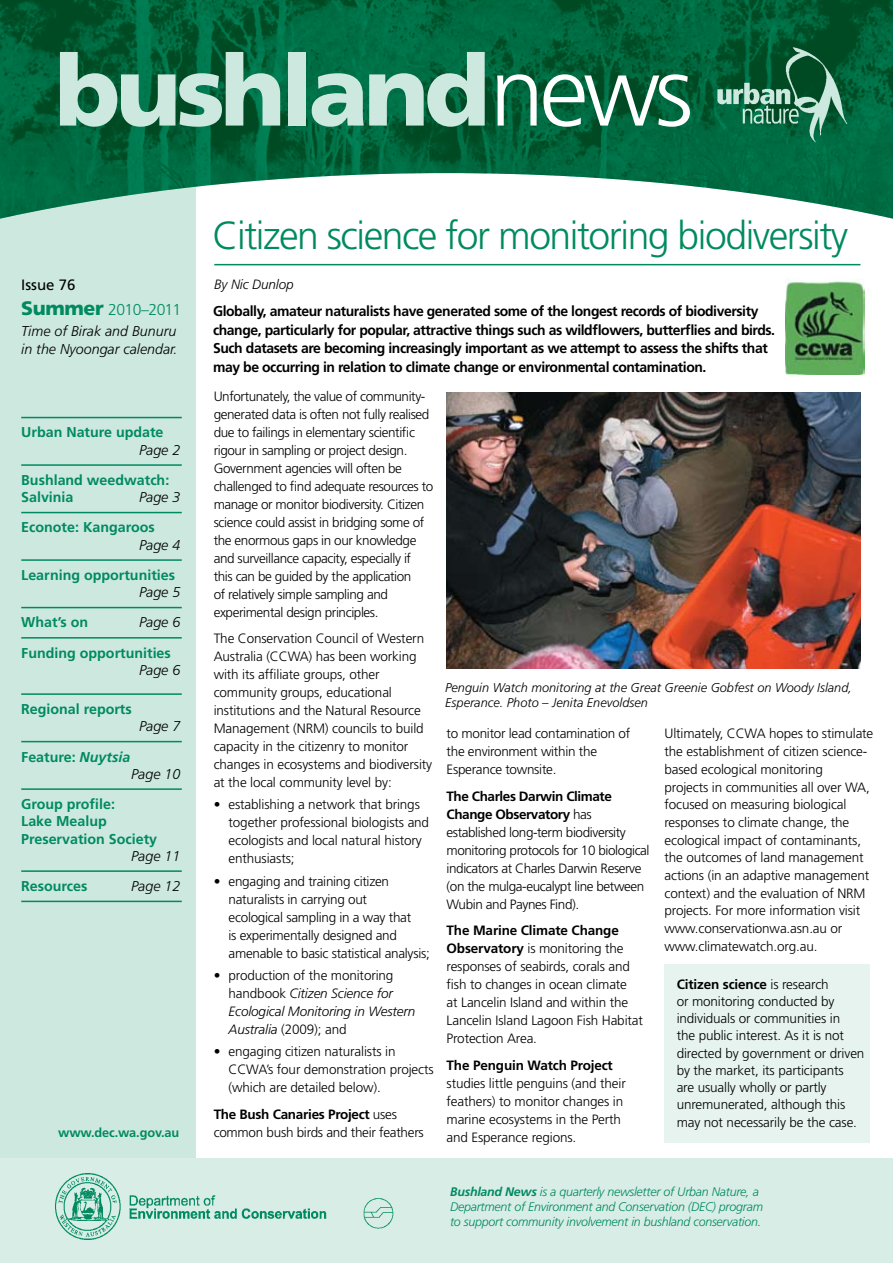
<style>
.page{position:relative;width:893px;height:1263px;background:#fff}
.page>*{position:absolute;margin:0;border:0;box-sizing:border-box;transform-origin:0 0}
.t1{font:900 98.1px "Frutiger";letter-spacing:-.05em;color:#cce8df}
.t2{font:300 39.15px "Frutiger";letter-spacing:-.04em;color:#008a5f}
.t3{font:300 15.75px "Frutiger";letter-spacing:-.03em;color:#008a5f}
.t4{font:15px "Frutiger";color:#000}
.t5{font:700 14.25px/18.8px "Frutiger";letter-spacing:-.03em;color:#000}
.t6{font:700 14.25px/17.2px "Frutiger";color:#008a5f}
.t7{font:italic 300 14.25px/17.2px "Frutiger";color:#000}
.t8{font:300 13.5px/18px "Frutiger";letter-spacing:-.01em;color:#000}
.t9{font:300 13.5px/18px "Frutiger";letter-spacing:-.03em;color:#000}
.t10{font:italic 300 13.5px/18px "Frutiger";letter-spacing:-.01em;color:#000}
.t11{font:700 13.5px "Frutiger";letter-spacing:-.01em;color:#000}
.t12{font:italic 300 12.75px/15px "Frutiger";color:#000}
.t13{font:700 12.75px "Frutiger";letter-spacing:-.01em;color:#008a5f}
.t14{font:italic 300 12.45px/15px "Frutiger";letter-spacing:-.02em;color:#008a5f}
.s1{font-weight:300;color:#fff}
.s2{font-weight:900;font-size:19.5px}
.s3{font-style:italic}
.s4{font-style:normal}
.s5{font-weight:700}
</style>
<div class="page">
<div style="left:665px;top:964px;width:205px;height:178px;background:#e6f3ef"></div>
<div style="left:0;top:1158px;width:893px;height:105px;background:#d9ede7"></div>
<div style="left:0;top:154px;width:196px;height:1109px;background:#cce8df"></div>
<div style="left:0;top:1158px;width:196px;height:105px;background:#d9ede7"></div>
<img style="left:0;top:0;width:893px;height:219px">
<img style="left:706px;top:47px;width:142px;height:97px">
<hr style="left:21px;top:417px;width:161px;height:1px;background:#008a5f">
<hr style="left:21px;top:464px;width:161px;height:2px;background:#008a5f">
<hr style="left:21px;top:512px;width:161px;height:1px;background:#008a5f">
<hr style="left:21px;top:559px;width:161px;height:2px;background:#008a5f">
<hr style="left:21px;top:607px;width:161px;height:1px;background:#008a5f">
<hr style="left:21px;top:637px;width:161px;height:2px;background:#008a5f">
<hr style="left:21px;top:693px;width:161px;height:2px;background:#008a5f">
<hr style="left:21px;top:741px;width:161px;height:1px;background:#008a5f">
<hr style="left:21px;top:788px;width:161px;height:2px;background:#008a5f">
<hr style="left:21px;top:870px;width:161px;height:2px;background:#008a5f">
<hr style="left:21px;top:901px;width:161px;height:1px;background:#008a5f">
<img style="left:55px;top:1174px;width:339px;height:65px">
<hr style="left:214px;top:264px;width:646px;height:1px;background:#008a5f">
<img style="left:447px;top:392px;width:413px;height:277px">
<img style="left:786px;top:279px;width:78px;height:95px">
<h1 class="t1" style="left:55px;top:32px;width:640px">bushland<span class="s1">news</span></h1>
<p class="t4" style="left:21px;top:276px;width:56px">Issue 76</p>
<p class="t3" style="left:21px;top:300px;width:161px"><span class="s2">Summer</span> 2010–2011</p>
<p class="t7" style="left:21px;top:323px;width:158px">Time of Birak and Bunuru in the Nyoongar calendar.</p>
<p class="t6" style="left:21px;top:424px;width:144px">Urban Nature update</p>
<p class="t7" style="left:139px;top:441px;width:43px">Page 2</p>
<p class="t6" style="left:21px;top:471px;width:150px">Bushland weedwatch:<br>Salvinia</p>
<p class="t7" style="left:139px;top:489px;width:43px">Page 3</p>
<p class="t6" style="left:21px;top:519px;width:135px">Econote: Kangaroos</p>
<p class="t7" style="left:139px;top:536px;width:43px">Page 4</p>
<p class="t6" style="left:21px;top:566px;width:155px">Learning opportunities</p>
<p class="t7" style="left:139px;top:584px;width:43px">Page 5</p>
<p class="t6" style="left:21px;top:614px;width:69px">What’s on</p>
<p class="t7" style="left:139px;top:614px;width:43px">Page 6</p>
<p class="t6" style="left:21px;top:644px;width:151px">Funding opportunities</p>
<p class="t7" style="left:139px;top:662px;width:43px">Page 6</p>
<p class="t6" style="left:21px;top:700px;width:112px">Regional reports</p>
<p class="t7" style="left:139px;top:718px;width:43px">Page 7</p>
<p class="t6" style="left:21px;top:748px;width:111px">Feature: <span class="s3">Nuytsia</span></p>
<p class="t7" style="left:131px;top:765px;width:51px">Page 10</p>
<p class="t6" style="left:21px;top:795px;width:137px">Group profile:<br>Lake Mealup<br>Preservation Society</p>
<p class="t7" style="left:131px;top:847px;width:51px">Page 11</p>
<p class="t6" style="left:21px;top:877px;width:68px">Resources</p>
<p class="t7" style="left:131px;top:878px;width:51px">Page 12</p>
<p class="t13" style="left:58px;top:1125px;width:123px">www.dec.wa.gov.au</p>
<h2 class="t2" style="left:213px;top:213px;width:637px">Citizen science for monitoring biodiversity</h2>
<p class="t10" style="left:214px;top:275px;width:81px">By Nic Dunlop</p>
<p class="t5" style="left:213px;top:301px;width:564px">Globally, amateur naturalists have generated some of the longest records of biodiversity change, particularly for popular, attractive things such as wildflowers, butterflies and birds.<br>Such datasets are becoming increasingly important as we attempt to assess the shifts that may be occurring in relation to climate change or environmental contamination.</p>
<p class="t9" style="left:214px;top:387px;width:221px">Unfortunately, the value of community&shy;generated data is often not fully realised due to failings in elementary scientific rigour in sampling or project design.<br>Government agencies will often be challenged to find adequate resources to manage or monitor biodiversity. Citizen science could assist in bridging some of the enormous gaps in our knowledge and surveillance capacity, especially if this can be guided by the application<br>of relatively simple sampling and experimental design principles.</p>
<p class="t8" style="left:214px;top:630px;width:220px">The Conservation Council of Western Australia (CCWA) has been working with its affiliate groups, other community groups, educational institutions and the Natural Resource Management (NRM) councils to build capacity in the citizenry to monitor changes in ecosystems and biodiversity at the local community level by:</p>
<p class="t8" style="left:229px;top:796px;width:202px;text-indent:-15px">• establishing a network that brings together professional biologists and ecologists and local natural history enthusiasts;</p>
<p class="t8" style="left:229px;top:872px;width:203px;text-indent:-15px">• engaging and training citizen naturalists in carrying out<br>ecological sampling in a way that<br>is experimentally designed and amenable to basic statistical analysis;</p>
<p class="t10" style="left:229px;top:966px;width:188px;text-indent:-15px"><span class="s4">• production of the monitoring handbook</span> Citizen Science for<br>Ecological Monitoring in Western<br>Australia <span class="s4">(2009); and</span></p>
<p class="t8" style="left:229px;top:1042px;width:207px;text-indent:-15px">• engaging citizen naturalists in<br>CCWA’s four demonstration projects (which are detailed below).</p>
<p class="t8" style="left:214px;top:1105px;width:212px"><span class="s5">The Bush Canaries Project</span> uses common bush birds and their feathers</p>
<p class="t12" style="left:445px;top:680px;width:408px">Penguin Watch monitoring at the Great Greenie Gobfest on Woody Island,<br>Esperance. Photo – Jenita Enevoldsen</p>
<p class="t8" style="left:447px;top:725px;width:185px">to monitor lead contamination of the environment within the<br>Esperance townsite.</p>
<p class="t9" style="left:447px;top:787px;width:205px"><span class="s5">The Charles Darwin Climate<br>Change Observatory</span> has established long-term biodiversity monitoring protocols for 10 biological indicators at Charles Darwin Reserve (on the mulga-eucalypt line between<br>Wubin and Paynes Find).</p>
<p class="t8" style="left:447px;top:922px;width:198px"><span class="s5">The Marine Climate Change<br>Observatory</span> is monitoring the responses of seabirds, corals and fish to changes in ocean climate<br>at Lancelin Island and within the<br>Lancelin Island Lagoon Fish Habitat<br>Protection Area.</p>
<p class="t11" style="left:447px;top:1057px;width:168px">The Penguin Watch Project</p>
<p class="t8" style="left:447px;top:1074px;width:181px">studies little penguins (and their feathers) to monitor changes in marine ecosystems in the Perth and Esperance regions.</p>
<p class="t8" style="left:664px;top:725px;width:210px">Ultimately, CCWA hopes to stimulate the establishment of citizen science&shy;based ecological monitoring<br>projects in communities all over WA, focused on measuring biological responses to climate change, the ecological impact of contaminants, the outcomes of land management actions (in an adaptive management context) and the evaluation of NRM projects. For more information visit www.conservationwa.asn.au or www.climatewatch.org.au.</p>
<p class="t8" style="left:677px;top:975px;width:189px;line-height:17.2px"><span class="s5">Citizen science</span> is research<br>or monitoring conducted by individuals or communities in<br>the public interest. As it is not directed by government or driven by the market, its participants are usually wholly or partly unremunerated, although this may not necessarily be the case.</p>
<p class="t14" style="left:450px;top:1185px;width:315px"><span class="s5">Bushland News</span> is a quarterly newsletter of Urban Nature, a<br>Department of Environment and Conservation (DEC) program to support community involvement in bushland conservation.</p>
</div>
